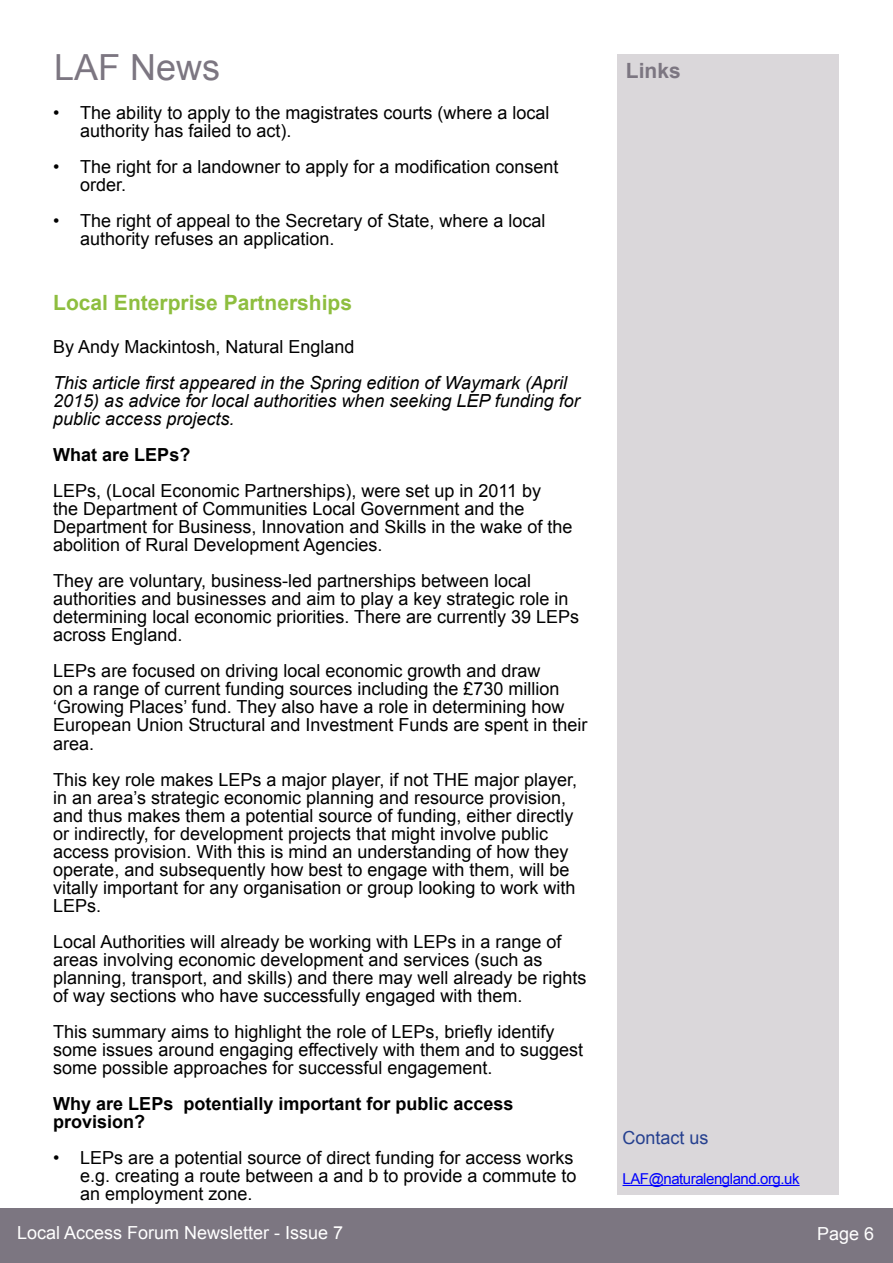
<style>
.page{position:relative;width:893px;height:1263px;background:#fff}
.page>*{position:absolute;margin:0;border:0;box-sizing:border-box;transform-origin:0 0}
.t1{font:36px "Arial";color:#7c7681}
.t2{font:700 21px "Arial";color:#8ebe3f}
.t3{font:700 21px "Arial";color:#7c7681}
.t4{font:18px/18px "Arial";color:#000}
.t5{font:italic 18px/18px "Arial";color:#000}
.t6{font:700 18px/18px "Arial";color:#000}
.t7{font:18px "Arial";color:#fff}
.t8{font:18px "Arial";color:#25408f}
.t9{font:15px "Arial";letter-spacing:-.03em;color:#00f}
</style>
<div class="page">
<div style="left:0;top:1209px;width:893px;height:54px;background:#7c7681"></div>
<div style="left:617px;top:54px;width:222px;height:1141px;background:#dad7da"></div>
<hr style="left:622px;top:1185px;width:178px;height:1px;background:#00f">
<h1 class="t1" style="left:54px;top:44px;width:168px">LAF News</h1>
<p class="t3" style="left:626px;top:56px;width:56px">Links</p>
<p class="t4" style="left:80px;top:104px;width:471px;text-indent:-27px">• The ability to apply to the magistrates courts (where a local authority has failed to act).</p>
<p class="t4" style="left:80px;top:158px;width:480px;text-indent:-27px">• The right for a landowner to apply for a modification consent order.</p>
<p class="t4" style="left:80px;top:212px;width:467px;text-indent:-27px">• The right of appeal to the Secretary of State, where a local authority refuses an application.</p>
<p class="t2" style="left:53px;top:289px;width:300px">Local Enterprise Partnerships</p>
<p class="t4" style="left:53px;top:338px;width:303px">By Andy Mackintosh, Natural England</p>
<p class="t5" style="left:53px;top:374px;width:528px">This article first appeared in the Spring edition of Waymark (April<br>2015) as advice for local authorities when seeking LEP funding for public access projects.</p>
<p class="t6" style="left:53px;top:447px;width:139px">What are LEPs?</p>
<p class="t4" style="left:53px;top:482px;width:521px">LEPs, (Local Economic Partnerships), were set up in 2011 by<br>the Department of Communities Local Government and the Department for Business, Innovation and Skills in the wake of the abolition of Rural Development Agencies.</p>
<p class="t4" style="left:53px;top:572px;width:527px">They are voluntary, business-led partnerships between local authorities and businesses and aim to play a key strategic role in determining local economic priorities. There are currently 39 LEPs across England.</p>
<p class="t4" style="left:53px;top:662px;width:536px">LEPs are focused on driving local economic growth and draw<br>on a range of current funding sources including the £730 million ‘Growing Places’ fund. They also have a role in determining how European Union Structural and Investment Funds are spent in their area.</p>
<p class="t4" style="left:53px;top:770px;width:525px">This key role makes LEPs a major player, if not THE major player, in an area’s strategic economic planning and resource provision, and thus makes them a potential source of funding, either directly or indirectly, for development projects that might involve public access provision. With this is mind an understanding of how they operate, and subsequently how best to engage with them, will be vitally important for any organisation or group looking to work with LEPs.</p>
<p class="t4" style="left:53px;top:932px;width:535px">Local Authorities will already be working with LEPs in a range of areas involving economic development and services (such as planning, transport, and skills) and there may well already be rights of way sections who have successfully engaged with them.</p>
<p class="t4" style="left:53px;top:1022px;width:531px">This summary aims to highlight the role of LEPs, briefly identify some issues around engaging effectively with them and to suggest some possible approaches for successful engagement.</p>
<p class="t6" style="left:53px;top:1095px;width:462px">Why are LEPs potentially important for public access provision?</p>
<p class="t4" style="left:80px;top:1148px;width:498px;text-indent:-27px">• LEPs are a potential source of direct funding for access works e.g. creating a route between a and b to provide a commute to an employment zone.</p>
<p class="t8" style="left:622px;top:1126px;width:88px">Contact us</p>
<p class="t9" style="left:622px;top:1169px;width:179px">LAF@naturalengland.org.uk</p>
<p class="t7" style="left:17px;top:1221px;width:328px">Local Access Forum Newsletter - Issue 7</p>
<p class="t7" style="left:817px;top:1221px;width:59px">Page 6</p>
</div>
